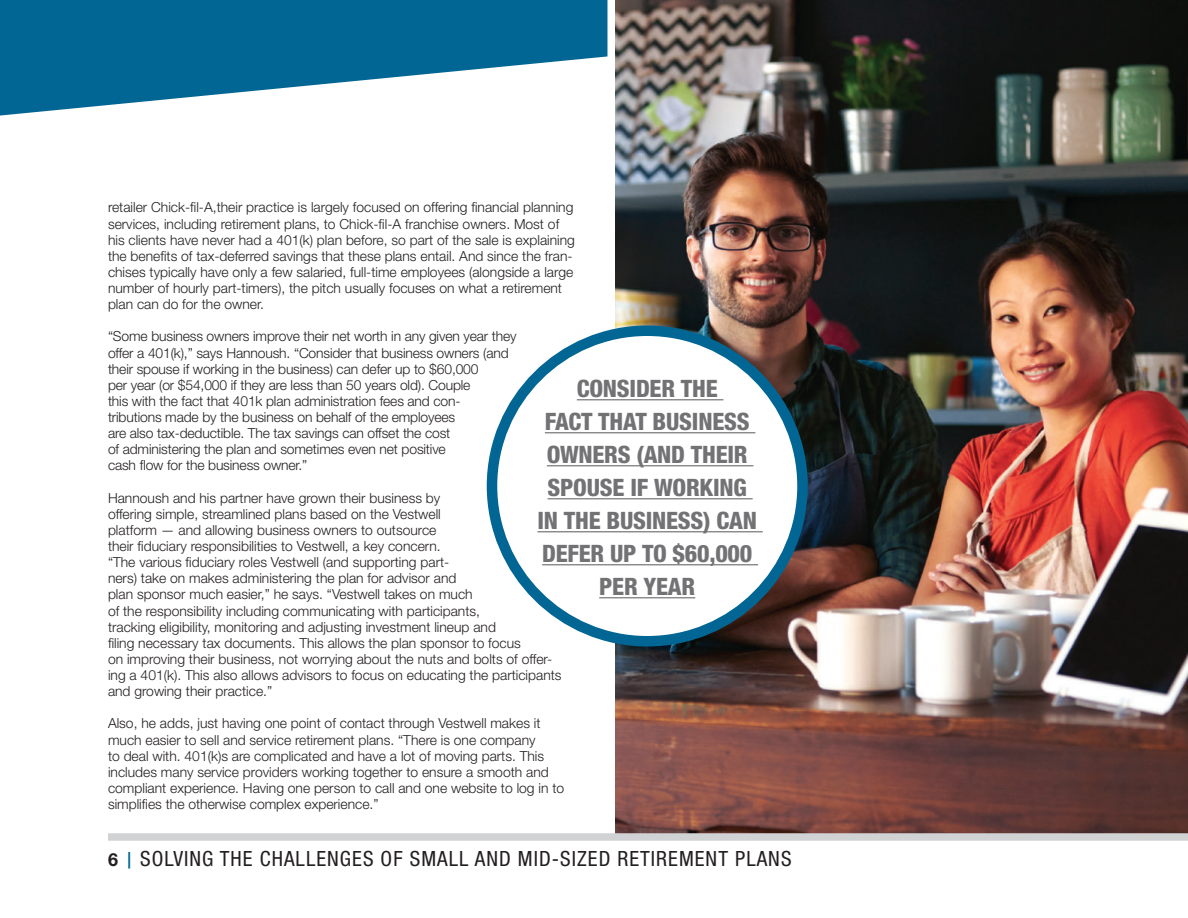
<style>
.page{position:relative;width:1188px;height:918px;background:#fff}
.page>*{position:absolute;margin:0;border:0;box-sizing:border-box;transform-origin:0 0}
.t1{font:800 condensed 24px/33px "Helvetica Neue LT Std";letter-spacing:-.01em;color:#636366;text-align:center}
.t2{font:condensed 21px "Helvetica Neue LT Std";letter-spacing:.05em;color:#231f20}
.t3{font:300 13.8px/16.2px "Helvetica Neue LT Std";color:#231f20}
.s1{font-weight:700;font-stretch:normal;font-size:18px}
.s2{font-weight:700;font-stretch:normal;font-size:16.5px;color:#016694}
</style>
<div class="page">
<svg style="left:0;top:0;width:608px;height:116px;fill:#016694"></svg>
<img style="left:608px;top:0;width:580px;height:833px">
<div style="left:492px;top:331px;width:310px;height:310px;background:#fff;border-radius:50%"></div>
<div style="left:487px;top:326px;width:321px;height:320px;border:10px solid #016694;border-radius:50%"></div>
<hr style="left:577px;top:399px;width:146px;height:1px;background:#636366">
<hr style="left:545px;top:432px;width:210px;height:1px;background:#636366">
<hr style="left:547px;top:465px;width:206px;height:1px;background:#636366">
<hr style="left:548px;top:498px;width:205px;height:1px;background:#636366">
<hr style="left:537px;top:531px;width:226px;height:1px;background:#636366">
<hr style="left:542px;top:564px;width:216px;height:1px;background:#636366">
<hr style="left:599px;top:597px;width:96px;height:1px;background:#636366">
<div style="left:108px;top:833px;width:1080px;height:8px;background:#d1d2d4"></div>
<p class="t3" style="left:108px;top:199px;width:469px">retailer Chick-fil-A,their practice is largely focused on offering financial planning services, including retirement plans, to Chick-fil-A franchise owners. Most of his clients have never had a 401(k) plan before, so part of the sale is explaining the benefits of tax-deferred savings that these plans entail. And since the fran&shy;chises typically have only a few salaried, full-time employees (alongside a large number of hourly part-timers), the pitch usually focuses on what a retirement plan can do for the owner.</p>
<p class="t3" style="left:108px;top:328px;width:410px">“Some business owners improve their net worth in any given year they offer a 401(k),” says Hannoush. “Consider that business owners (and their spouse if working in the business) can defer up to $60,000<br>per year (or $54,000 if they are less than 50 years old). Couple<br>this with the fact that 401k plan administration fees and con&shy;tributions made by the business on behalf of the employees<br>are also tax-deductible. The tax savings can offset the cost<br>of administering the plan and sometimes even net positive<br>cash flow for the business owner.”</p>
<p class="t3" style="left:108px;top:489px;width:455px">Hannoush and his partner have grown their business by<br>offering simple, streamlined plans based on the Vestwell<br>platform — and allowing business owners to outsource<br>their fiduciary responsibilities to Vestwell, a key concern.<br>“The various fiduciary roles Vestwell (and supporting part-<br>ners) take on makes administering the plan for advisor and<br>plan sponsor much easier,” he says. “Vestwell takes on much<br>of the responsibility including communicating with participants,<br>tracking eligibility, monitoring and adjusting investment lineup and<br>filing necessary tax documents. This allows the plan sponsor to focus<br>on improving their business, not worrying about the nuts and bolts of offer&shy;ing a 401(k). This also allows advisors to focus on educating the participants and growing their practice.”</p>
<p class="t3" style="left:108px;top:715px;width:458px">Also, he adds, just having one point of contact through Vestwell makes it much easier to sell and service retirement plans. “There is one company<br>to deal with. 401(k)s are complicated and have a lot of moving parts. This includes many service providers working together to ensure a smooth and compliant experience. Having one person to call and one website to log in to simplifies the otherwise complex experience.”</p>
<h1 class="t1" style="left:537px;top:372px;width:221px">CONSIDER THE<br>FACT THAT BUSINESS<br>OWNERS (AND THEIR<br>SPOUSE IF WORKING<br>IN THE BUSINESS) CAN<br>DEFER UP TO $60,000<br>PER YEAR</h1>
<h2 class="t2" style="left:108px;top:847px;width:685px"><span class="s1">6</span> <span class="s2">|</span> SOLVING THE CHALLENGES OF SMALL AND MID-SIZED RETIREMENT PLANS</h2>
</div>
